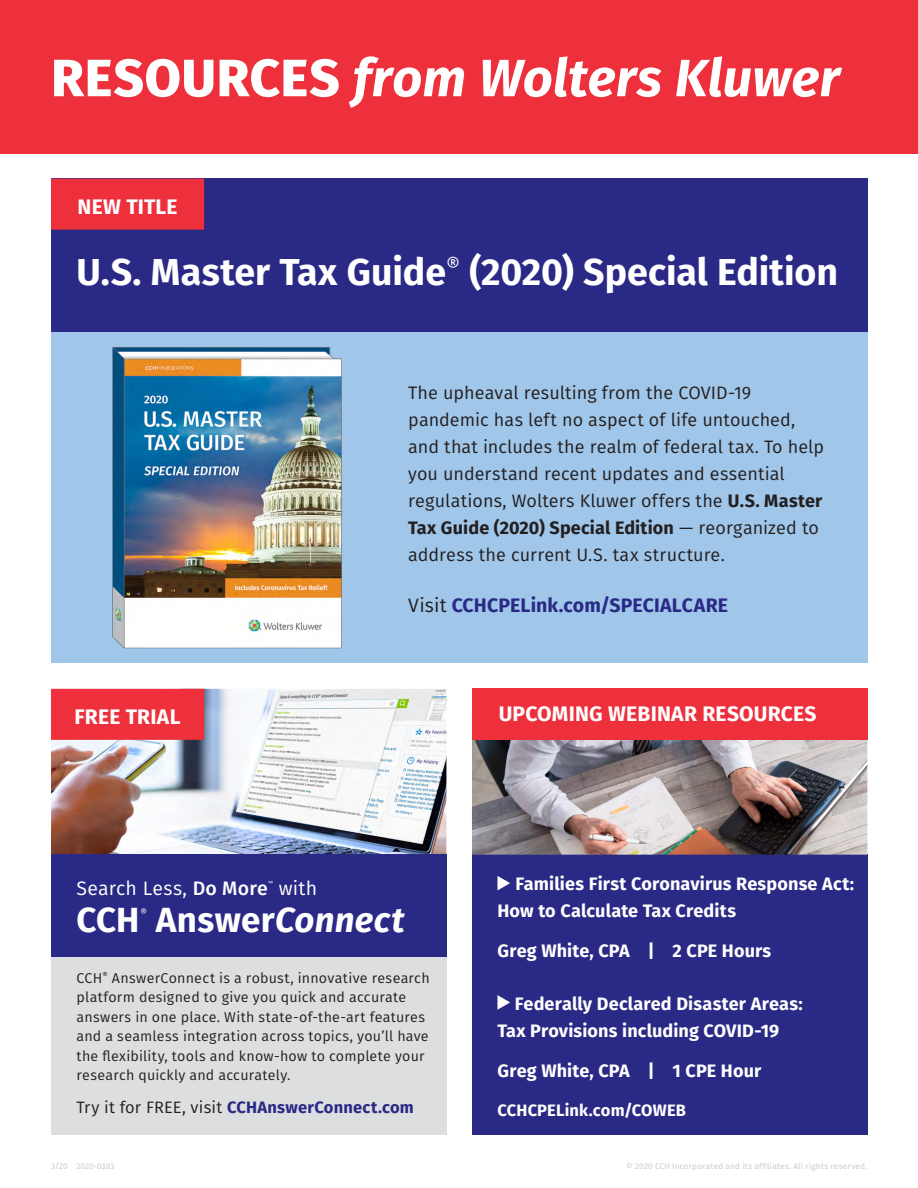
<style>
.page{position:relative;width:918px;height:1188px;background:#fff}
.page>*{position:absolute;margin:0;border:0;box-sizing:border-box;transform-origin:0 0}
.t1{font:italic 700 52.5px "Fira Sans";color:#fff}
.Cover_Box_Fira_20_pt{font:700 37.5px "Fira Sans";color:#fff}
.Cover_Box_Fira_20_pt-2{font:italic 700 34.8px "Fira Sans";letter-spacing:.005em;color:#fff}
.Cover_Box_Fira_20_pt-3{font:700 34.8px "Fira Sans";color:#fff}
.t2{font:italic 700 27.75px "Fira Sans";letter-spacing:-.005em;color:#fff}
.Cover_Quote_Fira_20{font:700 21px "Fira Sans";letter-spacing:.01em;color:#fff}
.Intro_text{font:700 19.5px "Fira Sans";letter-spacing:.005em;color:#2a2a86}
.Cover_Box_Fira_20_pt-4{font:19.5px "Fira Sans";letter-spacing:.01em;color:#fff}
.Intro_text-2{font:18px/27px "Fira Sans";letter-spacing:.005em;color:#231f20}
.Cover_Box_Fira_20_pt-5{font:700 18px/27px "Fira Sans";letter-spacing:.01em;color:#fff}
.Product_info_body_te{font:700 16.5px "Fira Sans";letter-spacing:.015em;color:#2a2a86}
.t3{font:700 16.5px "Fira Sans";letter-spacing:.01em;color:#fff}
.Product_info_body_te-2{font:14.25px/19.5px "Fira Sans";letter-spacing:.015em;color:#231f20}
.Cover_Box_Fira_20_pt-6{font:10.2px "Fira Sans";color:#fff}
.Heading{font:8.25px "Fira Sans";letter-spacing:.025em;color:#c7c8ca}
.Date_RH{font:8.25px "Fira Sans";color:#c7c8ca}
.Cover_Box_Fira_20_pt-7{font:5.7px "Fira Sans";color:#fff}
.s1{font-weight:800;font-style:normal}
.s2{font-weight:700}
.s3{font-weight:400;color:#231f20}
.s4{font-weight:500}
.s5{font-style:normal}
</style>
<div class="page">
<div style="left:51px;top:332px;width:816px;height:331px;background:#a0c6e9"></div>
<div style="left:0;top:0;width:918px;height:153px;background:#ee303c"></div>
<div style="left:51px;top:957px;width:395px;height:178px;background:#dddedf"></div>
<img style="left:51px;top:689px;width:395px;height:166px">
<div style="left:51px;top:855px;width:395px;height:102px;background:#2a2a86"></div>
<div style="left:51px;top:689px;width:153px;height:51px;background:#ee303c"></div>
<div style="left:472px;top:855px;width:395px;height:280px;background:#2a2a86"></div>
<svg style="left:497px;top:876px;width:13px;height:14px"></svg>
<svg style="left:497px;top:995px;width:13px;height:15px"></svg>
<img style="left:472px;top:740px;width:395px;height:115px">
<div style="left:472px;top:689px;width:395px;height:51px;background:#ee303c"></div>
<img style="left:113px;top:347px;width:229px;height:302px">
<div style="left:51px;top:179px;width:816px;height:153px;background:#2a2a86"></div>
<div style="left:51px;top:179px;width:153px;height:51px;background:#ee303c"></div>
<p class="t1" style="left:51px;top:33px;width:790px"><span class="s1">RESOURCES</span> from Wolters Kluwer</p>
<p class="t2" style="left:77px;top:78px;width:742px">Prepare for the Impact of Tax Reform with These Resources:</p>
<p class="Cover_Quote_Fira_20" style="left:78px;top:189px;width:101px">NEW TITLE</p>
<p class="Cover_Box_Fira_20_pt" style="left:77px;top:241px;width:763px">U.S. Master Tax Guide<sup>®</sup> (2020) Special Edition</p>
<p class="Cover_Quote_Fira_20" style="left:75px;top:699px;width:107px">FREE TRIAL</p>
<p class="Intro_text-2" style="left:408px;top:379px;width:418px">The upheaval resulting from the COVID-19 pandemic has left no aspect of life untouched, and that includes the realm of federal tax. To help you understand recent updates and essential regulations, Wolters Kluwer offers the <span class="s2">U.S. Master Tax Guide (2020) Special Edition</span> — reorganized to address the current U.S. tax structure.</p>
<p class="Intro_text" style="left:408px;top:589px;width:322px"><span class="s3">Visit</span> CCHCPELink.com/SPECIALCARE</p>
<p class="Cover_Quote_Fira_20" style="left:499px;top:696px;width:319px">UPCOMING WEBINAR RESOURCES</p>
<p class="Cover_Box_Fira_20_pt-4" style="left:77px;top:873px;width:193px">Search Less, <span class="s4">Do More</span></p>
<p class="Cover_Box_Fira_20_pt-7" style="left:268px;top:879px;width:6px">™</p>
<p class="Cover_Box_Fira_20_pt-4" style="left:279px;top:873px;width:40px">with</p>
<p class="Cover_Box_Fira_20_pt-3" style="left:77px;top:891px;width:64px">CCH</p>
<p class="Cover_Box_Fira_20_pt-6" style="left:140px;top:905px;width:8px">®</p>
<p class="Cover_Box_Fira_20_pt-2" style="left:156px;top:891px;width:250px"><span class="s5">Answer</span>Connect</p>
<p class="Product_info_body_te-2" style="left:77px;top:968px;width:355px">CCH<sup>®</sup> AnswerConnect is a robust, innovative research platform designed to give you quick and accurate answers in one place. With state-of-the-art features and a seamless integration across topics, you’ll have the flexibility, tools and know-how to complete your research quickly and accurately.</p>
<p class="Product_info_body_te" style="left:77px;top:1093px;width:339px"><span class="s3">Try it for FREE, visit</span> CCHAnswerConnect.com</p>
<p class="Cover_Box_Fira_20_pt-5" style="left:497px;top:869px;width:358px;text-indent:18px">Families First Coronavirus Response Act:<br>How to Calculate Tax Credits</p>
<p class="Cover_Box_Fira_20_pt-5" style="left:497px;top:936px;width:275px">Greg White, CPA | 2 CPE Hours</p>
<p class="Cover_Box_Fira_20_pt-5" style="left:497px;top:989px;width:307px;text-indent:17px">Federally Declared Disaster Areas:<br>Tax Provisions including COVID-19</p>
<p class="Cover_Box_Fira_20_pt-5" style="left:497px;top:1055px;width:265px">Greg White, CPA | 1 CPE Hour</p>
<p class="t3" style="left:497px;top:1097px;width:190px">CCHCPELink.com/COWEB</p>
<p class="Date_RH" style="left:51px;top:1160px;width:65px">3/20 2020-0383</p>
<p class="Heading" style="left:626px;top:1160px;width:243px">© 2020 CCH Incorporated and its affiliates. All rights reserved.</p>
</div>
